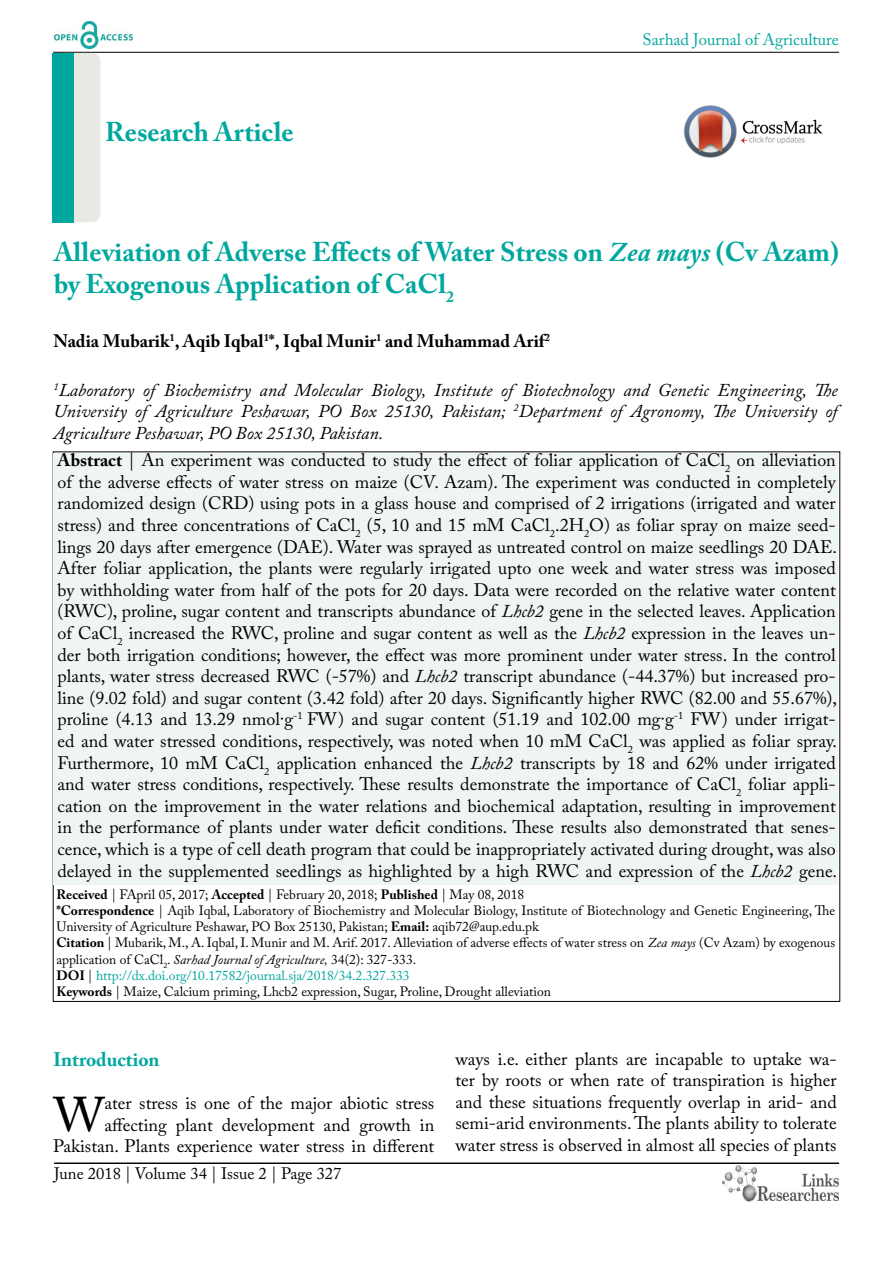
<style>
.page{position:relative;width:893px;height:1263px;background:#fff}
.page>*{position:absolute;margin:0;border:0;box-sizing:border-box;transform-origin:0 0}
.t1{font:48.45px "Adobe Caslon Pro";color:#000}
.t2{font:700 27px/32.4px "Adobe Caslon Pro";color:#00a79e}
.t3{font:700 19.5px "Adobe Caslon Pro";color:#00a79e}
.t4{font:18px/21.6px "Adobe Caslon Pro";color:#000;text-align:justify}
.t5{font:italic 18px/21.6px "Adobe Caslon Pro";color:#000;text-align:justify}
.t6{font:700 18px "Adobe Caslon Pro";color:#000}
.t7{font:16.5px "Adobe Caslon Pro";color:#000}
.t8{font:16.5px "Adobe Caslon Pro";color:#00a79e}
.t9{font:13.5px/16.2px "Adobe Caslon Pro";color:#000}
.s1{font-style:italic}
.s2{font-weight:700}
.s3{color:#00a79e}
</style>
<div class="page">
<hr style="left:53px;top:52px;width:786px;height:1px;background:#000">
<img style="left:722px;top:1166px;width:117px;height:36px">
<img style="left:54px;top:22px;width:78px;height:27px">
<div style="left:54px;top:53px;width:46px;height:169px;background:#e9e9e4;border-radius:9px"></div>
<hr style="left:54px;top:1163px;width:785px;height:1px;background:#000">
<div style="left:53px;top:53px;width:21px;height:169px;background:#00a79e"></div>
<div style="left:54px;top:453px;width:784px;height:431px;background:#eef5f4"></div>
<img style="left:684px;top:105px;width:139px;height:53px">
<h2 class="t2" style="left:105px;top:116px;width:190px">Research Article</h2>
<p class="t8" style="left:643px;top:30px;width:198px">Sarhad Journal of Agriculture</p>
<h2 class="t2" style="left:54px;top:235px;width:786px">Alleviation of Adverse Effects of Water Stress on <span class="s1">Zea mays</span> (Cv Azam) by Exogenous Application of CaCl<sub>2</sub></h2>
<p class="t6" style="left:53px;top:330px;width:498px">Nadia Mubarik<sup>1</sup>, Aqib Iqbal<sup>1</sup>*, Iqbal Munir<sup>1</sup> and Muhammad Arif<sup>2</sup></p>
<p class="t5" style="left:53px;top:379px;width:786px"><sup>1</sup>Laboratory of Biochemistry and Molecular Biology, Institute of Biotechnology and Genetic Engineering, The University of Agriculture Peshawar, PO Box 25130, Pakistan; <sup>2</sup>Department of Agronomy, The University of Agriculture Peshawar, PO Box 25130, Pakistan.</p>
<p class="t4" style="left:58px;top:449px;width:781px"><span class="s2">Abstract</span> | An experiment was conducted to study the effect of foliar application of CaCl<sub>2</sub> on alleviation of the adverse effects of water stress on maize (CV. Azam). The experiment was conducted in completely randomized design (CRD) using pots in a glass house and comprised of 2 irrigations (irrigated and water stress) and three concentrations of CaCl<sub>2</sub> (5, 10 and 15 mM CaCl<sub>2</sub>.2H<sub>2</sub>O) as foliar spray on maize seed&shy;lings 20 days after emergence (DAE). Water was sprayed as untreated control on maize seedlings 20 DAE.<br>After foliar application, the plants were regularly irrigated upto one week and water stress was imposed by withholding water from half of the pots for 20 days. Data were recorded on the relative water content (RWC), proline, sugar content and transcripts abundance of <span class="s1">Lhcb2</span> gene in the selected leaves. Application of CaCl<sub>2</sub> increased the RWC, proline and sugar content as well as the <span class="s1">Lhcb2</span> expression in the leaves un&shy;der both irrigation conditions; however, the effect was more prominent under water stress. In the control plants, water stress decreased RWC (-57%) and <span class="s1">Lhcb2</span> transcript abundance (-44.37%) but increased pro&shy;line (9.02 fold) and sugar content (3.42 fold) after 20 days. Significantly higher RWC (82.00 and 55.67%), proline (4.13 and 13.29 nmol·g<sup>-1</sup> FW) and sugar content (51.19 and 102.00 mg·g<sup>-1</sup> FW) under irrigat&shy;ed and water stressed conditions, respectively, was noted when 10 mM CaCl<sub>2</sub> was applied as foliar spray.<br>Furthermore, 10 mM CaCl<sub>2</sub> application enhanced the <span class="s1">Lhcb2</span> transcripts by 18 and 62% under irrigated and water stress conditions, respectively. These results demonstrate the importance of CaCl<sub>2</sub> foliar appli&shy;cation on the improvement in the water relations and biochemical adaptation, resulting in improvement in the performance of plants under water deficit conditions. These results also demonstrated that senes&shy;cence, which is a type of cell death program that could be inappropriately activated during drought, was also delayed in the supplemented seedlings as highlighted by a high RWC and expression of the <span class="s1">Lhcb2</span> gene.</p>
<p class="t9" style="left:56px;top:886px;width:780px"><span class="s2">Received</span> | FApril 05, 2017; <span class="s2">Accepted</span> | February 20, 2018; <span class="s2">Published</span> | May 08, 2018<br><span class="s2">*Correspondence</span> | Aqib Iqbal, Laboratory of Biochemistry and Molecular Biology, Institute of Biotechnology and Genetic Engineering, The University of Agriculture Peshawar, PO Box 25130, Pakistan; <span class="s2">Email:</span> aqib72@aup.edu.pk<br><span class="s2">Citation</span> | Mubarik, M., A. Iqbal, I. Munir and M. Arif. 2017. Alleviation of adverse effects of water stress on <span class="s1">Zea mays</span> (Cv Azam) by exogenous application of CaCl<sub>2</sub>. <span class="s1">Sarhad Journal of Agriculture,</span> 34(2): 327-333.<br><span class="s2">DOI</span> | <span class="s3">http://dx.doi.org/10.17582/journal.sja/2018/34.2.327.333<br></span><span class="s2">Keywords</span> | Maize, Calcium priming, Lhcb2 expression, Sugar, Proline, Drought alleviation</p>
<p class="t3" style="left:53px;top:1047px;width:108px">Introduction</p>
<h1 class="t1" style="left:54px;top:1085px;width:52px">W</h1>
<p class="t4" style="left:53px;top:1092px;width:383px;text-align:right">ater stress is one of the major abiotic stress affecting plant development and growth in<br>Pakistan. Plants experience water stress in different</p>
<p class="t7" style="left:54px;top:1164px;width:289px">June 2018 | Volume 34 | Issue 2 | Page 327</p>
<p class="t4" style="left:456px;top:1048px;width:383px">ways i.e. either plants are incapable to uptake wa&shy;ter by roots or when rate of transpiration is higher and these situations frequently overlap in arid- and semi-arid environments. The plants ability to tolerate water stress is observed in almost all species of plants</p>
</div>
